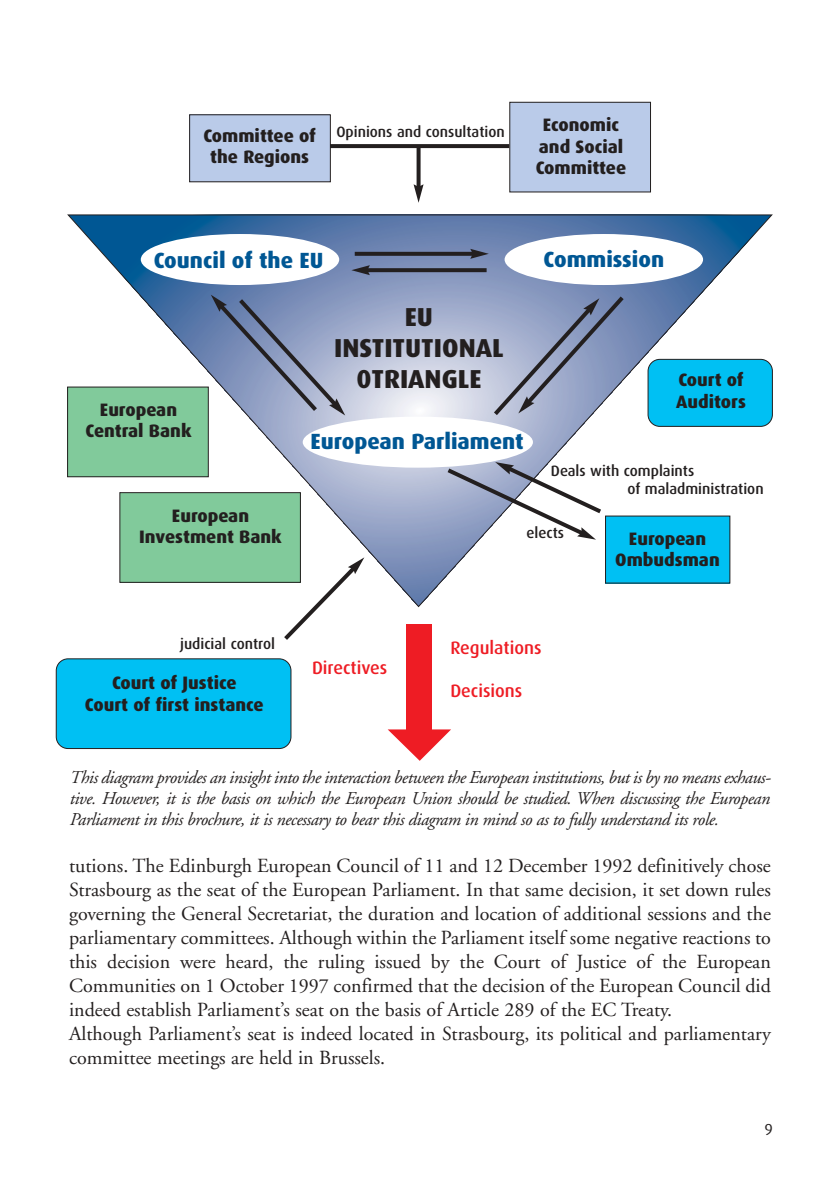
<style>
.page{position:relative;width:840px;height:1190px;background:#fff}
.page>*{position:absolute;margin:0;border:0;box-sizing:border-box;transform-origin:0 0}
.t1{font:800 26px/31.2px "Dax";color:#231f1f;text-align:center}
.t2{font:800 22px "Dax";color:#005794}
.t3{font:20px/24px "Adobe Garamond";color:#231f1f}
.t4{font:italic 18px/21px "Adobe Garamond";letter-spacing:-.025em;color:#231f1f;text-align:justify}
.t5{font:800 18px/21.6px "Dax";color:#231f1f;text-align:center}
.t6{font:500 18px "Dax";color:#ee1c24}
.t7{font:16px "Dax";color:#231f1f}
.t8{font:500 15px/18px "Dax";color:#231f1f}
</style>
<div class="page">
<svg style="left:331px;top:144px;width:178px;height:4px"></svg>
<svg style="left:417px;top:146px;width:4px;height:38px"></svg>
<svg style="left:414px;top:184px;width:10px;height:19px"></svg>
<svg style="left:67px;top:214px;width:706px;height:393px"></svg>
<div style="left:190px;top:115px;width:140px;height:67px;background:#bacbe9"></div>
<div style="left:189px;top:114px;width:142px;height:68px;border:1px solid #231f1f"></div>
<div style="left:68px;top:387px;width:140px;height:90px;background:#81ca9b"></div>
<div style="left:67px;top:387px;width:142px;height:90px;border:1px solid #231f1f"></div>
<div style="left:120px;top:493px;width:180px;height:89px;background:#81ca9b"></div>
<div style="left:119px;top:492px;width:182px;height:91px;border:1px solid #231f1f"></div>
<div style="left:56px;top:659px;width:235px;height:90px;background:#00c0f3;border-radius:12px"></div>
<div style="left:56px;top:658px;width:235px;height:91px;border:2px solid #231f1f;border-radius:12px"></div>
<div style="left:648px;top:359px;width:124px;height:67px;background:#00c0f3;border-radius:12px"></div>
<div style="left:648px;top:359px;width:125px;height:68px;border:2px solid #231f1f;border-radius:12px"></div>
<div style="left:606px;top:516px;width:124px;height:67px;background:#00c0f3"></div>
<div style="left:510px;top:102px;width:141px;height:90px;background:#bacbe9"></div>
<div style="left:509px;top:102px;width:142px;height:90px;border:1px solid #231f1f"></div>
<div style="left:141px;top:234px;width:198px;height:51px;background:#fff;border-radius:50%"></div>
<div style="left:505px;top:234px;width:198px;height:51px;background:#fff;border-radius:50%"></div>
<svg style="left:280px;top:557px;width:84px;height:83px"></svg>
<svg style="left:211px;top:292px;width:417px;height:248px"></svg>
<svg style="left:355px;top:252px;width:115px;height:4px"></svg>
<svg style="left:470px;top:249px;width:19px;height:10px"></svg>
<svg style="left:370px;top:268px;width:117px;height:4px"></svg>
<svg style="left:351px;top:265px;width:19px;height:10px"></svg>
<div style="left:406px;top:625px;width:26px;height:105px;background:#ee1c24"></div>
<svg style="left:388px;top:729px;width:63px;height:32px"></svg>
<p class="t5" style="left:203px;top:125px;width:114px">Committee of the Regions</p>
<p class="t8" style="left:336px;top:124px;width:170px">Opinions and consultation</p>
<p class="t5" style="left:536px;top:115px;width:92px">Economic and Social<br>Committee</p>
<p class="t2" style="left:154px;top:250px;width:171px">Council of the EU</p>
<p class="t2" style="left:544px;top:249px;width:122px">Commission</p>
<p class="t5" style="left:86px;top:399px;width:107px">European<br>Central Bank</p>
<h1 class="t1" style="left:334px;top:302px;width:171px">EU<br>INSTITUTIONAL<br>0TRIANGLE</h1>
<p class="t2" style="left:311px;top:431px;width:215px">European Parliament</p>
<p class="t5" style="left:676px;top:370px;width:71px;text-align:left">Court of<br>Auditors</p>
<p class="t5" style="left:139px;top:505px;width:144px">European<br>Investment Bank</p>
<p class="t8" style="left:180px;top:635px;width:96px">judicial control</p>
<p class="t5" style="left:85px;top:673px;width:180px">Court of Justice<br>Court of first instance</p>
<p class="t6" style="left:312px;top:659px;width:77px">Directives</p>
<p class="t8" style="left:627px;top:462px;width:138px;text-indent:-76px">Deals with complaints<br>of maladministration</p>
<p class="t8" style="left:526px;top:524px;width:39px">elects</p>
<p class="t5" style="left:615px;top:528px;width:106px">European<br>Ombudsman</p>
<p class="t6" style="left:450px;top:639px;width:93px">Regulations</p>
<p class="t6" style="left:450px;top:682px;width:74px">Decisions</p>
<p class="t4" style="left:69px;top:768px;width:703px">This diagram provides an insight into the interaction between the European institutions, but is by no means exhaus&shy;tive. However, it is the basis on which the European Union should be studied. When discussing the European Parliament in this brochure, it is necessary to bear this diagram in mind so as to fully understand its role.</p>
<p class="t3" style="left:69px;top:856px;width:703px">tutions. The Edinburgh European Council of 11 and 12 December 1992 definitively chose Strasbourg as the seat of the European Parliament. In that same decision, it set down rules governing the General Secretariat, the duration and location of additional sessions and the parliamentary committees. Although within the Parliament itself some negative reactions to this decision were heard, the ruling issued by the Court of Justice of the European Communities on 1 October 1997 confirmed that the decision of the European Council did indeed establish Parliament’s seat on the basis of Article 289 of the EC Treaty.<br>Although Parliament’s seat is indeed located in Strasbourg, its political and parliamentary committee meetings are held in Brussels.</p>
<p class="t7" style="left:764px;top:1121px;width:10px">9</p>
</div>
